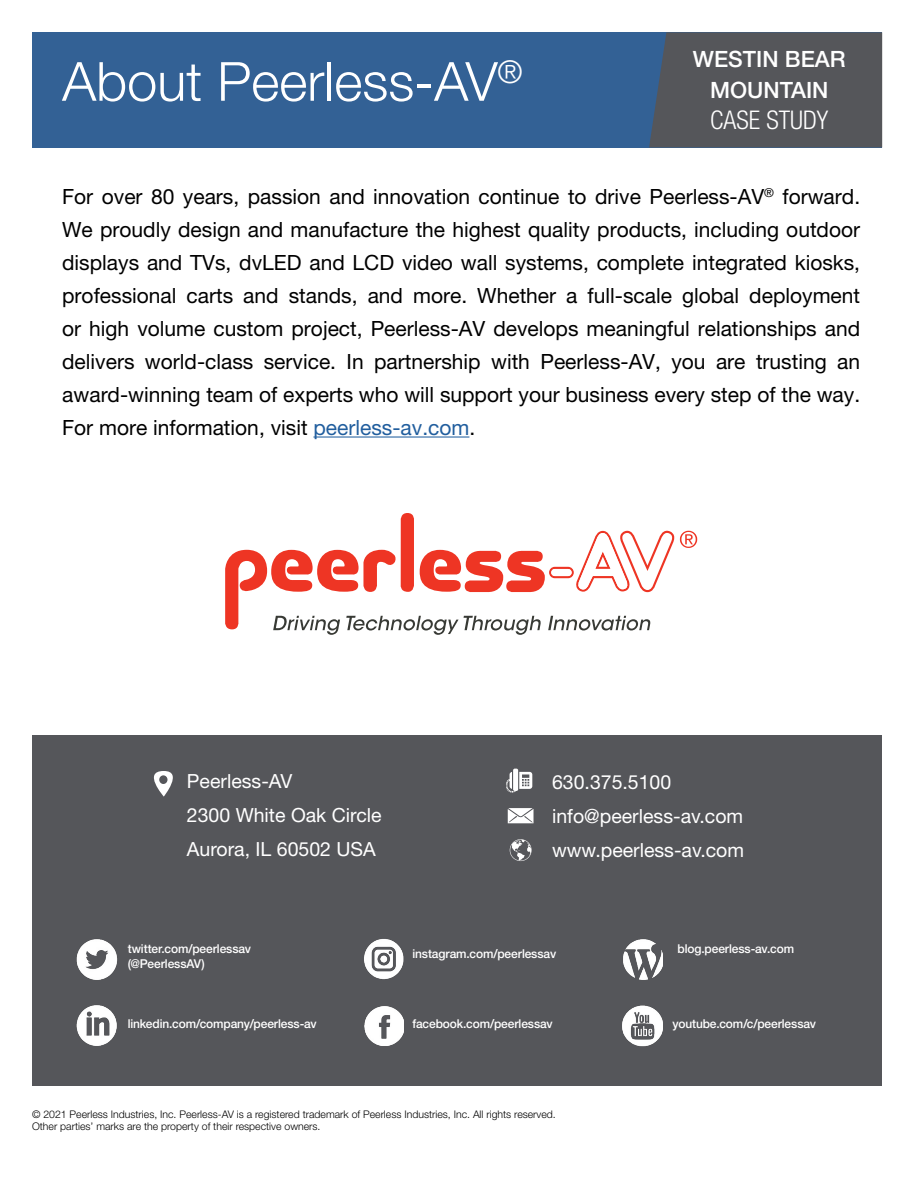
<style>
.page{position:relative;width:918px;height:1188px;background:#fff}
.page>*{position:absolute;margin:0;border:0;box-sizing:border-box;transform-origin:0 0}
.t1{font:300 54px "Helvetica Neue LT Std";color:#fff}
.t2{font:300 condensed 25.8px "Helvetica Neue LT Std";color:#fff}
.t3{font:500 22.5px/30.6px "Helvetica Neue LT Std";color:#fff;text-align:center}
.t4{font:21px/33px "Helvetica Neue LT Std";color:#000;text-align:justify}
.t5{font:19.5px/33.9px "Helvetica Neue LT Std";color:#fff}
.t6{font:500 12.15px/14.4px "Helvetica Neue LT Std";letter-spacing:-.01em;color:#fff}
.t7{font:300 10.5px/12.6px "Helvetica Neue LT Std";color:#000}
.s1{color:#215e9e}
</style>
<div class="page">
<div style="left:33px;top:32px;width:849px;height:115px;background:#336195"></div>
<div style="left:649px;top:32px;width:233px;height:115px;background:#55565a"></div>
<hr style="left:313px;top:436px;width:156px;height:2px;background:#215e9e">
<div style="left:32px;top:736px;width:850px;height:350px;background:#55565a"></div>
<svg style="left:154px;top:771px;width:19px;height:26px"></svg>
<div style="left:159px;top:775px;width:9px;height:9px;background:#55565a;border-radius:50%"></div>
<svg style="left:510px;top:839px;width:22px;height:22px"></svg>
<svg style="left:506px;top:769px;width:26px;height:24px"></svg>
<svg style="left:508px;top:808px;width:26px;height:15px"></svg>
<img style="left:76px;top:939px;width:42px;height:41px">
<img style="left:76px;top:1005px;width:41px;height:41px">
<img style="left:364px;top:939px;width:40px;height:41px">
<img style="left:364px;top:1006px;width:40px;height:40px">
<img style="left:623px;top:939px;width:40px;height:41px">
<img style="left:623px;top:1005px;width:40px;height:42px">
<svg style="left:225px;top:513px;width:472px;height:122px"></svg>
<h1 class="t1" style="left:62px;top:49px;width:462px">About Peerless-AV<sup>®</sup></h1>
<p class="t3" style="left:693px;top:44px;width:154px">WESTIN BEAR<br>MOUNTAIN</p>
<p class="t2" style="left:710px;top:105px;width:120px">CASE STUDY</p>
<p class="t4" style="left:62px;top:180px;width:800px">For over 80 years, passion and innovation continue to drive Peerless-AV<sup>®</sup> forward.<br>We proudly design and manufacture the highest quality products, including outdoor displays and TVs, dvLED and LCD video wall systems, complete integrated kiosks, professional carts and stands, and more. Whether a full-scale global deployment or high volume custom project, Peerless-AV develops meaningful relationships and delivers world-class service. In partnership with Peerless-AV, you are trusting an award-winning team of experts who will support your business every step of the way.<br>For more information, visit <span class="s1">peerless-av.com</span>.</p>
<p class="t5" style="left:187px;top:764px;width:196px">Peerless-AV<br>2300 White Oak Circle<br>Aurora, IL 60502 USA</p>
<p class="t5" style="left:552px;top:765px;width:194px">630.375.5100 info@peerless-av.com www.peerless-av.com</p>
<p class="t6" style="left:128px;top:942px;width:125px">twitter.com/peerlessav (@PeerlessAV)</p>
<p class="t6" style="left:128px;top:1016px;width:191px">linkedin.com/company/peerless-av</p>
<p class="t6" style="left:412px;top:947px;width:145px">instagram.com/peerlessav</p>
<p class="t6" style="left:412px;top:1016px;width:142px">facebook.com/peerlessav</p>
<p class="t6" style="left:678px;top:942px;width:118px">blog.peerless-av.com</p>
<p class="t6" style="left:673px;top:1016px;width:145px">youtube.com/c/peerlessav</p>
<p class="t7" style="left:32px;top:1108px;width:525px">© 2021 Peerless Industries, Inc. Peerless-AV is a registered trademark of Peerless Industries, Inc. All rights reserved.<br>Other parties’ marks are the property of their respective owners.</p>
</div>
